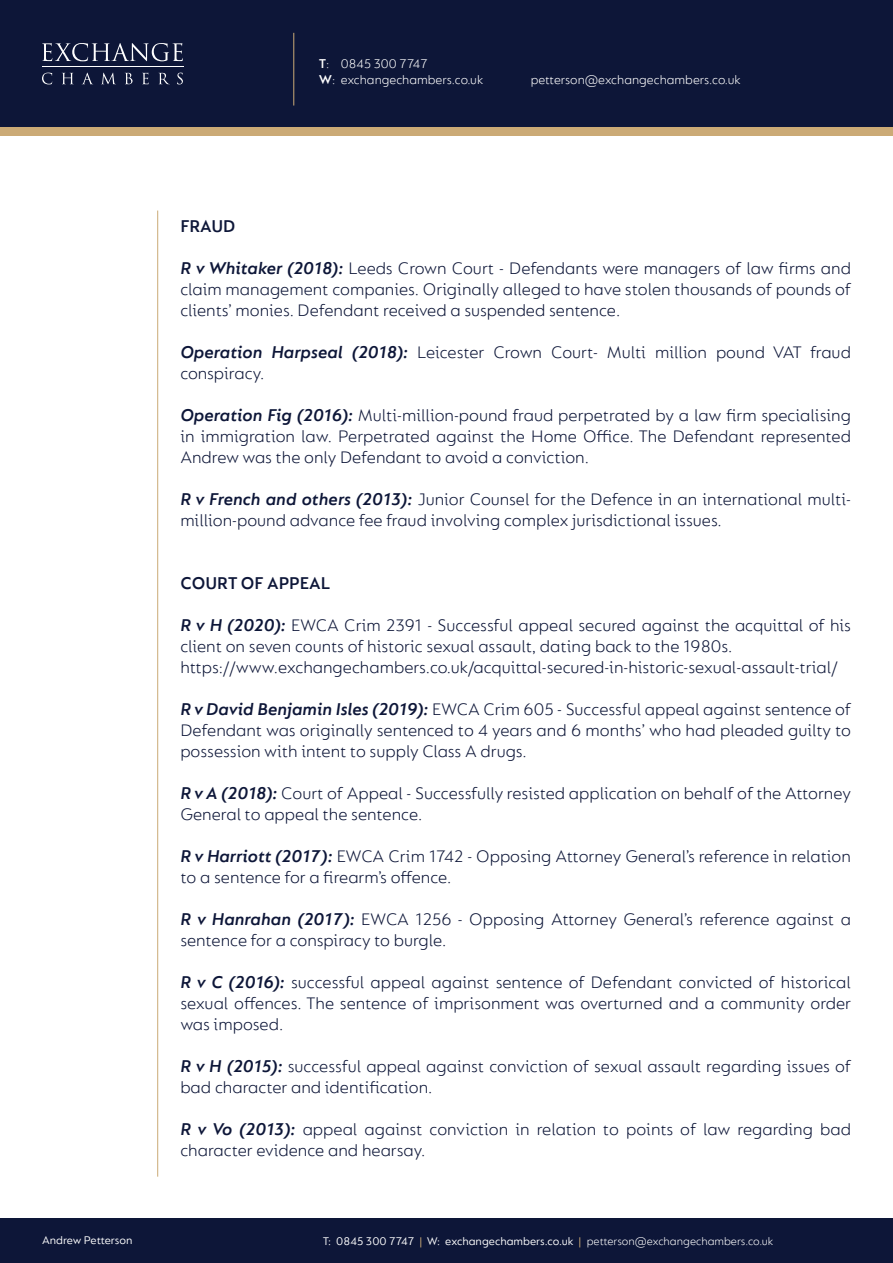
<style>
.page{position:relative;width:893px;height:1263px;background:#fff}
.page>*{position:absolute;margin:0;border:0;box-sizing:border-box;transform-origin:0 0}
.t1{font:300 18px/21px "FS Lucas";color:#0d1638}
.t2{font:600 18px "FS Lucas";color:#0d1638}
.t3{font:300 13.5px/16.2px "FS Lucas";color:#fff}
.t4{font:12px "FS Lucas";color:#fff}
.s1{font-weight:600}
.s2{font-weight:600;font-style:italic}
.s3{color:#cbaa76}
.s4{font-weight:300}
</style>
<div class="page">
<div style="left:0;top:64px;width:893px;height:72px;background:#cbaa76"></div>
<div style="left:0;top:0;width:893px;height:127px;background:#0d1638"></div>
<div style="left:0;top:1219px;width:893px;height:44px;background:#0d1638"></div>
<hr style="left:42px;top:67px;width:142px;height:1px;background:#fff">
<svg style="left:42px;top:43px;width:141px;height:18px"></svg>
<svg style="left:42px;top:73px;width:10px;height:11px"></svg>
<svg style="left:62px;top:73px;width:11px;height:11px"></svg>
<svg style="left:82px;top:73px;width:11px;height:11px"></svg>
<svg style="left:102px;top:73px;width:13px;height:11px"></svg>
<svg style="left:125px;top:73px;width:8px;height:11px"></svg>
<svg style="left:142px;top:73px;width:7px;height:11px"></svg>
<svg style="left:159px;top:73px;width:10px;height:11px"></svg>
<svg style="left:177px;top:73px;width:6px;height:11px"></svg>
<hr style="left:293px;top:33px;width:1px;height:73px;background:#cbaa76">
<hr style="left:157px;top:211px;width:1px;height:966px;background:#cbaa76">
<p class="t3" style="left:319px;top:55px;width:166px"><span class="s1">T</span>: 0845 300 7747<br><span class="s1">W</span>: exchangechambers.co.uk</p>
<p class="t3" style="left:531px;top:71px;width:211px">petterson@exchangechambers.co.uk</p>
<p class="t4" style="left:42px;top:1233px;width:92px">Andrew Petterson</p>
<p class="t2" style="left:180px;top:215px;width:57px">FRAUD</p>
<p class="t1" style="left:180px;top:257px;width:672px;text-align:justify"><span class="s2">R v Whitaker (2018):</span> Leeds Crown Court - Defendants were managers of law firms and claim management companies. Originally alleged to have stolen thousands of pounds of clients’ monies. Defendant received a suspended sentence.</p>
<p class="t1" style="left:180px;top:341px;width:672px"><span class="s2">Operation Harpseal (2018):</span> Leicester Crown Court- Multi million pound VAT fraud conspiracy.</p>
<p class="t1" style="left:180px;top:404px;width:672px;text-align:justify"><span class="s2">Operation Fig (2016):</span> Multi-million-pound fraud perpetrated by a law firm specialising in immigration law. Perpetrated against the Home Office. The Defendant represented Andrew was the only Defendant to avoid a conviction.</p>
<p class="t1" style="left:180px;top:488px;width:672px"><span class="s2">R v French and others (2013):</span> Junior Counsel for the Defence in an international multi&shy;million-pound advance fee fraud involving complex jurisdictional issues.</p>
<p class="t2" style="left:180px;top:572px;width:151px">COURT OF APPEAL</p>
<p class="t1" style="left:180px;top:614px;width:672px"><span class="s2">R v H (2020):</span> EWCA Crim 2391 - Successful appeal secured against the acquittal of his client on seven counts of historic sexual assault, dating back to the 1980s.</p>
<p class="t1" style="left:180px;top:656px;width:659px">https://www.exchangechambers.co.uk/acquittal-secured-in-historic-sexual-assault-trial/</p>
<p class="t1" style="left:180px;top:698px;width:672px;text-align:justify"><span class="s2">R v David Benjamin Isles (2019):</span> EWCA Crim 605 - Successful appeal against sentence of Defendant was originally sentenced to 4 years and 6 months’ who had pleaded guilty to possession with intent to supply Class A drugs.</p>
<p class="t1" style="left:180px;top:782px;width:672px"><span class="s2">R v A (2018):</span> Court of Appeal - Successfully resisted application on behalf of the Attorney<br>General to appeal the sentence.</p>
<p class="t1" style="left:180px;top:845px;width:672px"><span class="s2">R v Harriott (2017):</span> EWCA Crim 1742 - Opposing Attorney General’s reference in relation to a sentence for a firearm’s offence.</p>
<p class="t1" style="left:180px;top:908px;width:672px"><span class="s2">R v Hanrahan (2017):</span> EWCA 1256 - Opposing Attorney General’s reference against a sentence for a conspiracy to burgle.</p>
<p class="t1" style="left:180px;top:971px;width:672px;text-align:justify"><span class="s2">R v C (2016):</span> successful appeal against sentence of Defendant convicted of historical sexual offences. The sentence of imprisonment was overturned and a community order was imposed.</p>
<p class="t1" style="left:180px;top:1055px;width:672px"><span class="s2">R v H (2015):</span> successful appeal against conviction of sexual assault regarding issues of bad character and identification.</p>
<p class="t1" style="left:180px;top:1118px;width:672px"><span class="s2">R v Vo (2013):</span> appeal against conviction in relation to points of law regarding bad character evidence and hearsay.</p>
<p class="t4" style="left:323px;top:1235px;width:452px">T: 0845 300 7747 <span class="s3">|</span> W: exchangechambers.co.uk <span class="s3">|</span> <span class="s4">petterson@exchangechambers.co.uk</span></p>
</div>
